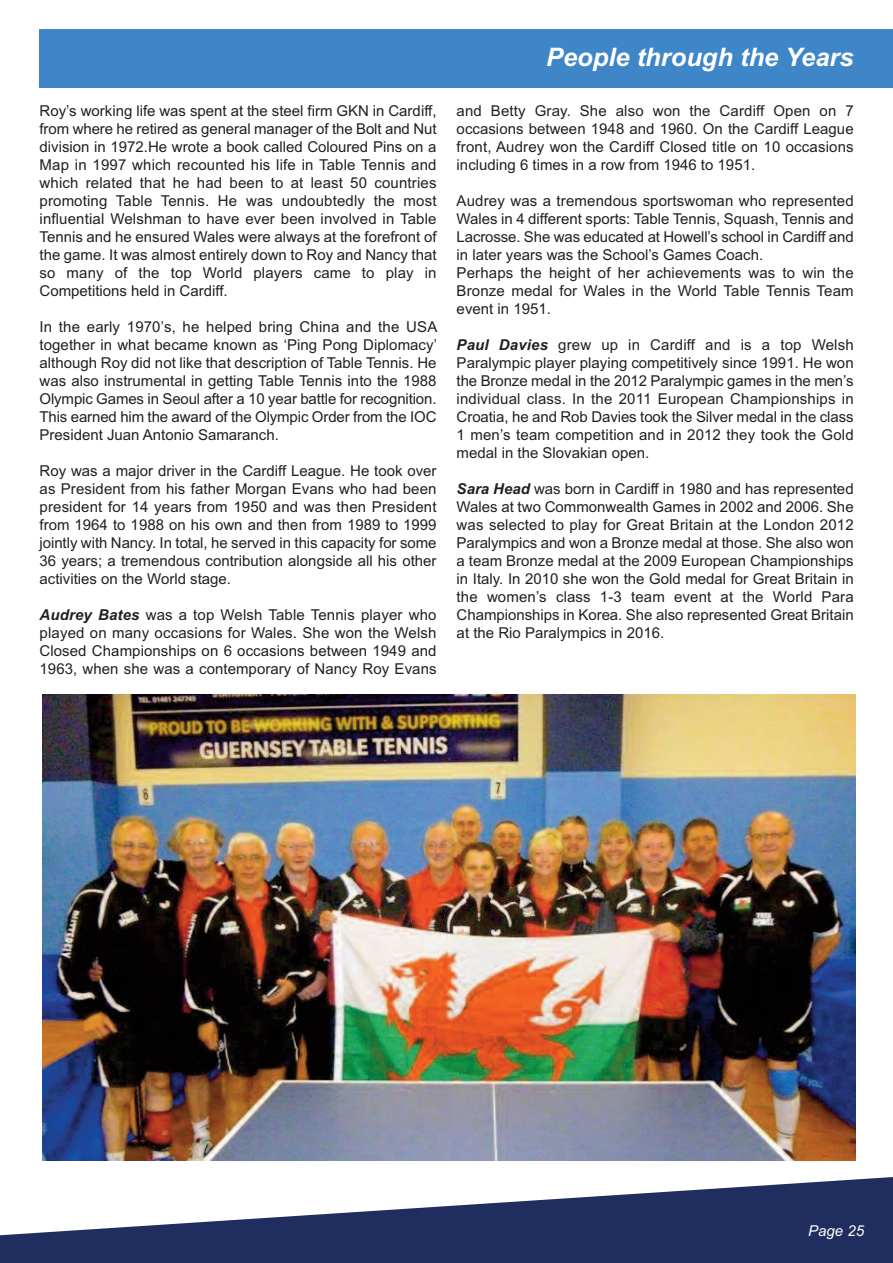
<style>
.page{position:relative;width:893px;height:1263px;background:#fff}
.page>*{position:absolute;margin:0;border:0;box-sizing:border-box;transform-origin:0 0}
.t1{font:italic 700 25.5px "Arial";color:#fff}
.t2{font:15px/18px "Arial";color:#231f20;text-align:justify}
.t3{font:italic 15px "Arial";color:#fff}
.s1{font-weight:700;font-style:italic}
</style>
<div class="page">
<svg style="left:0;top:1177px;width:893px;height:86px;fill:#202d5f"></svg>
<div style="left:39px;top:29px;width:854px;height:59px;background:#3e86c7"></div>
<img style="left:43px;top:694px;width:812px;height:466px">
<p class="t2" style="left:40px;top:102px;width:398px">Roy’s working life was spent at the steel firm GKN in Cardiff, from where he retired as general manager of the Bolt and Nut division in 1972.He wrote a book called Coloured Pins on a Map in 1997 which recounted his life in Table Tennis and which related that he had been to at least 50 countries promoting Table Tennis. He was undoubtedly the most influential Welshman to have ever been involved in Table Tennis and he ensured Wales were always at the forefront of the game. It was almost entirely down to Roy and Nancy that so many of the top World players came to play in Competitions held in Cardiff.</p>
<p class="t2" style="left:40px;top:318px;width:399px">In the early 1970’s, he helped bring China and the USA together in what became known as ‘Ping Pong Diplomacy’ although Roy did not like that description of Table Tennis. He was also instrumental in getting Table Tennis into the 1988<br>Olympic Games in Seoul after a 10 year battle for recognition.<br>This earned him the award of the Olympic Order from the IOC President Juan Antonio Samaranch.</p>
<p class="t2" style="left:40px;top:462px;width:398px">Roy was a major driver in the Cardiff League. He took over as President from his father Morgan Evans who had been president for 14 years from 1950 and was then President from 1964 to 1988 on his own and then from 1989 to 1999 jointly with Nancy. In total, he served in this capacity for some 36 years; a tremendous contribution alongside all his other activities on the World stage.</p>
<p class="t2" style="left:40px;top:606px;width:398px"><span class="s1">Audrey Bates</span> was a top Welsh Table Tennis player who played on many occasions for Wales. She won the Welsh Closed Championships on 6 occasions between 1949 and 1963, when she was a contemporary of Nancy Roy Evans</p>
<h1 class="t1" style="left:546px;top:42px;width:309px">People through the Years</h1>
<p class="t2" style="left:457px;top:102px;width:398px">and Betty Gray. She also won the Cardiff Open on 7 occasions between 1948 and 1960. On the Cardiff League front, Audrey won the Cardiff Closed title on 10 occasions including 6 times in a row from 1946 to 1951.</p>
<p class="t2" style="left:457px;top:192px;width:398px;text-align:left">Audrey was a tremendous sportswoman who represented Wales in 4 different sports: Table Tennis, Squash, Tennis and Lacrosse. She was educated at Howell’s school in Cardiff and in later years was the School’s Games Coach.<br>Perhaps the height of her achievements was to win the Bronze medal for Wales in the World Table Tennis Team event in 1951.</p>
<p class="t2" style="left:457px;top:336px;width:398px"><span class="s1">Paul Davies</span> grew up in Cardiff and is a top Welsh Paralympic player playing competitively since 1991. He won the Bronze medal in the 2012 Paralympic games in the men’s individual class. In the 2011 European Championships in Croatia, he and Rob Davies took the Silver medal in the class 1 men’s team competition and in 2012 they took the Gold medal in the Slovakian open.</p>
<p class="t2" style="left:457px;top:480px;width:398px"><span class="s1">Sara Head</span> was born in Cardiff in 1980 and has represented Wales at two Commonwealth Games in 2002 and 2006. She was selected to play for Great Britain at the London 2012<br>Paralympics and won a Bronze medal at those. She also won a team Bronze medal at the 2009 European Championships in Italy. In 2010 she won the Gold medal for Great Britain in the women’s class 1-3 team event at the World Para Championships in Korea. She also represented Great Britain at the Rio Paralympics in 2016.</p>
<p class="t3" style="left:808px;top:1221px;width:57px">Page 25</p>
</div>
